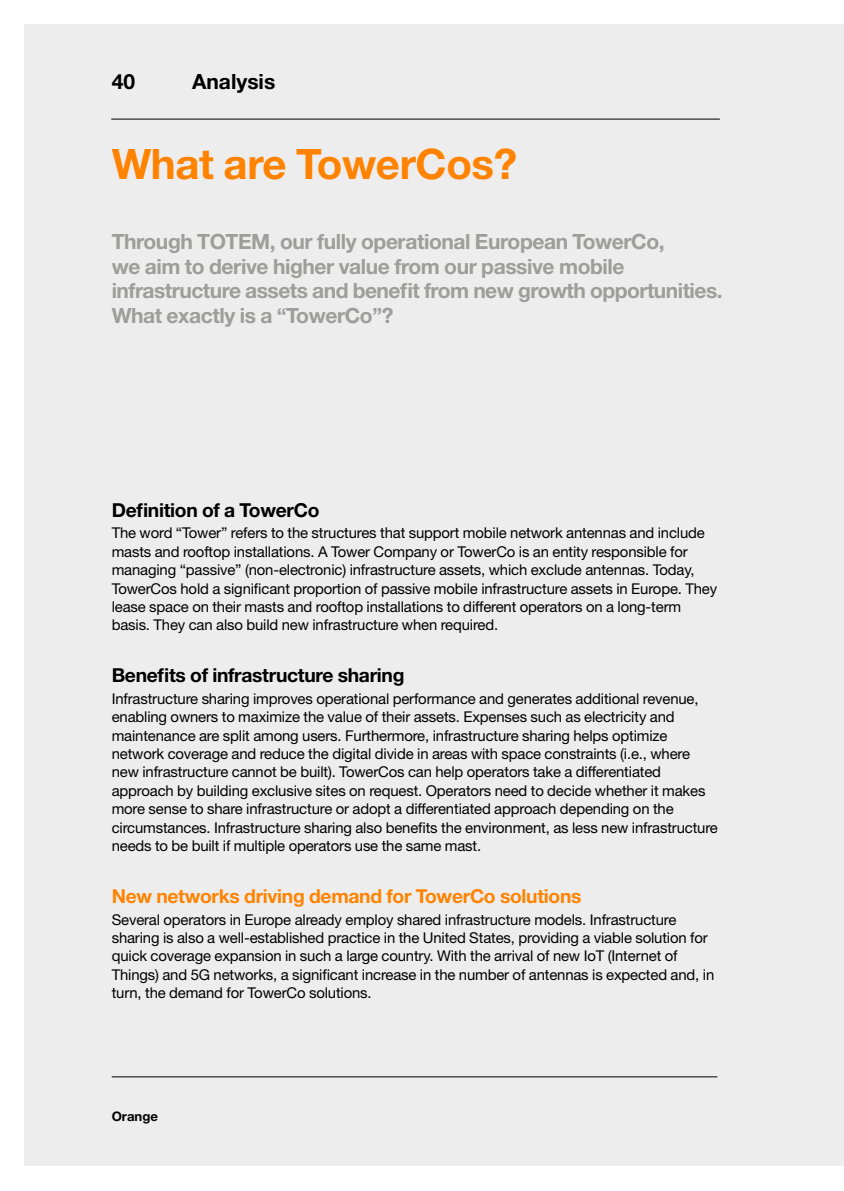
<style>
.page{position:relative;width:844px;height:1191px;background:#fff}
.page>*{position:absolute;margin:0;border:0;box-sizing:border-box;transform-origin:0 0}
.t1{font:700 42px "Helvetica Neue LT Std";letter-spacing:-.01em;color:#ff8300}
.t2{font:700 21px/24.5px "Helvetica Neue LT Std";letter-spacing:-.02em;color:#9d9d9c}
.Normal_e{font:700 21px "Helvetica Neue LT Std";color:#000}
.t3{font:700 19.25px "Helvetica Neue LT Std";letter-spacing:-.015em;color:#000}
.t4{font:700 19.25px "Helvetica Neue LT Std";letter-spacing:-.015em;color:#ff8300}
.t5{font:14.88px/18.4px "Helvetica Neue LT Std";letter-spacing:-.01em;color:#000}
.t6{font:700 13.12px "Helvetica Neue LT Std";color:#000}
</style>
<div class="page">
<div style="left:25px;top:25px;width:818px;height:1141px;background:#ededed"></div>
<hr style="left:112px;top:1076px;width:605px;height:1px;background:#000">
<hr style="left:111px;top:119px;width:608px;height:1px;background:#000">
<p class="Normal_e" style="left:112px;top:69px;width:25px">40</p>
<p class="Normal_e" style="left:192px;top:69px;width:85px">Analysis</p>
<p class="t1" style="left:112px;top:138px;width:407px">What are TowerCos?</p>
<p class="t2" style="left:112px;top:229px;width:554px">Through TOTEM, our fully operational European TowerCo,</p>
<p class="t2" style="left:112px;top:254px;width:514px">we aim to derive higher value from our passive mobile</p>
<p class="t2" style="left:112px;top:278px;width:612px">infrastructure assets and benefit from new growth opportunities.<br>What exactly is a “TowerCo”?</p>
<p class="t3" style="left:112px;top:498px;width:209px">Definition of a TowerCo</p>
<p class="t5" style="left:112px;top:524px;width:607px">The word “Tower” refers to the structures that support mobile network antennas and include masts and rooftop installations. A Tower Company or TowerCo is an entity responsible for managing “passive” (non-electronic) infrastructure assets, which exclude antennas. Today, TowerCos hold a significant proportion of passive mobile infrastructure assets in Europe. They lease space on their masts and rooftop installations to different operators on a long-term basis. They can also build new infrastructure when required.</p>
<p class="t3" style="left:112px;top:663px;width:294px">Benefits of infrastructure sharing</p>
<p class="t5" style="left:112px;top:689px;width:607px">Infrastructure sharing improves operational performance and generates additional revenue, enabling owners to maximize the value of their assets. Expenses such as electricity and maintenance are split among users. Furthermore, infrastructure sharing helps optimize network coverage and reduce the digital divide in areas with space constraints (i.e., where new infrastructure cannot be built). TowerCos can help operators take a differentiated approach by building exclusive sites on request. Operators need to decide whether it makes more sense to share infrastructure or adopt a differentiated approach depending on the circumstances. Infrastructure sharing also benefits the environment, as less new infrastructure needs to be built if multiple operators use the same mast.</p>
<p class="t4" style="left:112px;top:884px;width:471px">New networks driving demand for TowerCo solutions</p>
<p class="t5" style="left:112px;top:909px;width:604px">Several operators in Europe already employ shared infrastructure models. Infrastructure sharing is also a well-established practice in the United States, providing a viable solution for quick coverage expansion in such a large country. With the arrival of new IoT (Internet of Things) and 5G networks, a significant increase in the number of antennas is expected and, in turn, the demand for TowerCo solutions.</p>
<p class="t6" style="left:112px;top:1108px;width:48px">Orange</p>
</div>
